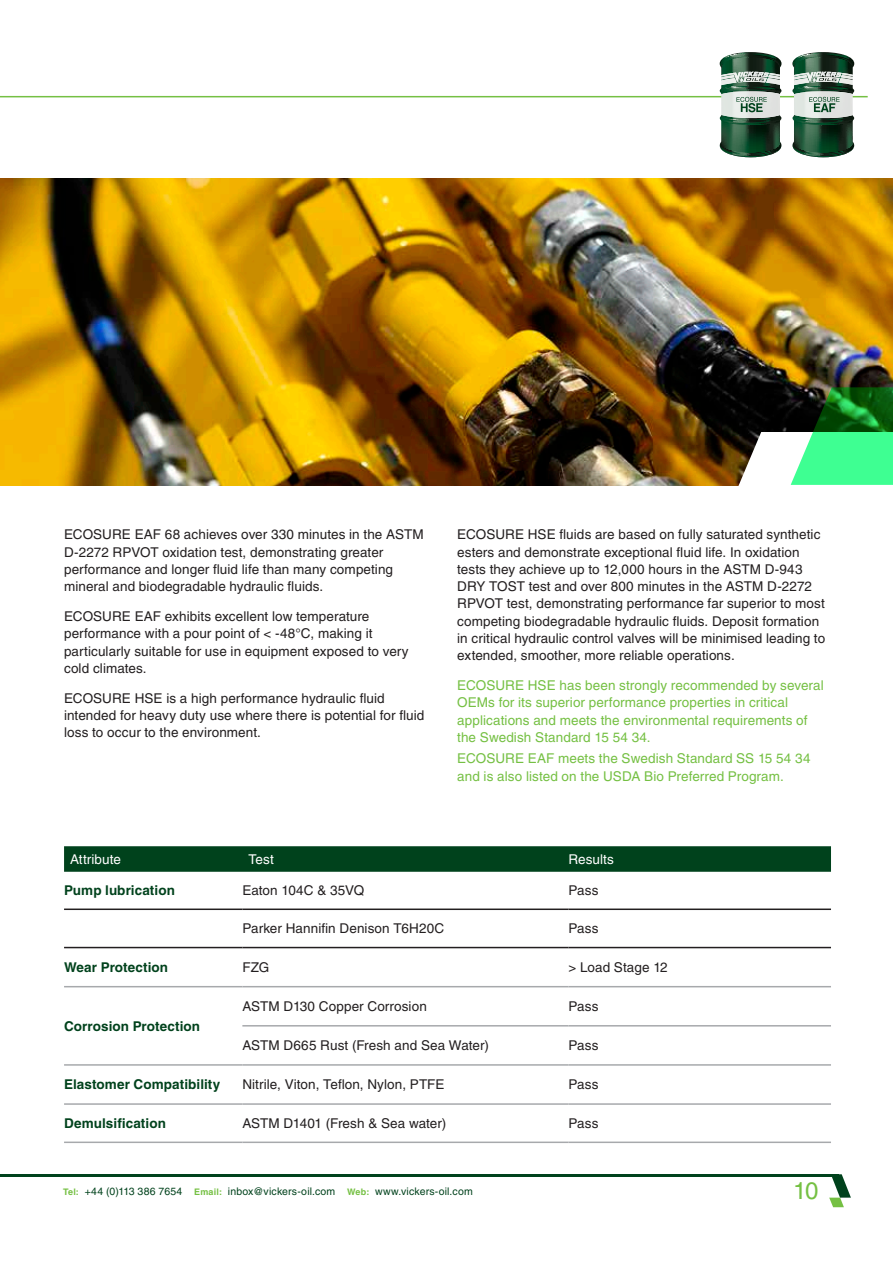
<style>
.page{position:relative;width:893px;height:1263px;background:#fff}
.page>*{position:absolute;margin:0;border:0;box-sizing:border-box;transform-origin:0 0}
.t1{font:24px "Helvetica LT Pro";color:#75c043}
.t2{font:13.5px/17.2px "Helvetica LT Pro";letter-spacing:.005em;color:#231f20}
.t3{font:13.5px/17.2px "Helvetica LT Pro";letter-spacing:.01em;color:#75c043}
.t4{font:700 13.5px "Helvetica LT Pro";letter-spacing:.005em;color:#00421c}
.t5{font:13.5px "Helvetica LT Pro";letter-spacing:.005em;color:#fff}
.t6{font:10.5px "Helvetica LT Pro";letter-spacing:.02em;color:#00421c}
.s1{font-weight:700;font-size:9px;color:#75c043}
</style>
<div class="page">
<img style="left:0;top:179px;width:893px;height:306px">
<svg style="left:720px;top:387px;width:173px;height:99px"></svg>
<svg style="left:64px;top:846px;width:767px;height:26px;background:#044520"></svg>
<hr style="left:64px;top:908px;width:178px;height:2px;background:#231f20">
<hr style="left:242px;top:908px;width:326px;height:2px;background:#231f20">
<hr style="left:568px;top:908px;width:263px;height:2px;background:#231f20">
<hr style="left:64px;top:947px;width:178px;height:1px;background:#231f20">
<hr style="left:242px;top:947px;width:326px;height:1px;background:#231f20">
<hr style="left:568px;top:947px;width:263px;height:1px;background:#231f20">
<hr style="left:64px;top:986px;width:178px;height:1px;background:#a7a9ac">
<hr style="left:242px;top:986px;width:326px;height:1px;background:#a7a9ac">
<hr style="left:568px;top:986px;width:263px;height:1px;background:#a7a9ac">
<hr style="left:242px;top:1025px;width:326px;height:1px;background:#a7a9ac">
<hr style="left:568px;top:1025px;width:263px;height:1px;background:#a7a9ac">
<hr style="left:64px;top:1064px;width:178px;height:2px;background:#a7a9ac">
<hr style="left:242px;top:1064px;width:326px;height:2px;background:#a7a9ac">
<hr style="left:568px;top:1064px;width:263px;height:2px;background:#a7a9ac">
<hr style="left:64px;top:1103px;width:178px;height:2px;background:#a7a9ac">
<hr style="left:242px;top:1103px;width:326px;height:2px;background:#a7a9ac">
<hr style="left:568px;top:1103px;width:263px;height:2px;background:#a7a9ac">
<hr style="left:64px;top:1141px;width:178px;height:2px;background:#a7a9ac">
<hr style="left:242px;top:1141px;width:326px;height:2px;background:#a7a9ac">
<hr style="left:568px;top:1141px;width:263px;height:2px;background:#a7a9ac">
<hr style="left:0;top:96px;width:868px;height:1px;background:#75c043">
<svg style="left:792px;top:136px;width:63px;height:21px"></svg>
<img style="left:794px;top:112px;width:59px;height:6px">
<svg style="left:792px;top:52px;width:62px;height:60px;background:#81978a"></svg>
<svg style="left:720px;top:136px;width:62px;height:21px"></svg>
<img style="left:721px;top:112px;width:59px;height:6px">
<svg style="left:720px;top:52px;width:61px;height:60px;background:#7f9588"></svg>
<hr style="left:0;top:1174px;width:839px;height:3px;background:#00421c">
<svg style="left:829px;top:1174px;width:22px;height:33px"></svg>
<p class="t2" style="left:64px;top:526px;width:361px">ECOSURE EAF 68 achieves over 330 minutes in the ASTM D-2272 RPVOT oxidation test, demonstrating greater performance and longer fluid life than many competing mineral and biodegradable hydraulic fluids.</p>
<p class="t2" style="left:64px;top:608px;width:346px">ECOSURE EAF exhibits excellent low temperature performance with a pour point of &lt; -48°C, making it particularly suitable for use in equipment exposed to very cold climates.</p>
<p class="t2" style="left:64px;top:689px;width:362px">ECOSURE HSE is a high performance hydraulic fluid intended for heavy duty use where there is potential for fluid loss to occur to the environment.</p>
<p class="t2" style="left:457px;top:526px;width:369px">ECOSURE HSE fluids are based on fully saturated synthetic esters and demonstrate exceptional fluid life. In oxidation tests they achieve up to 12,000 hours in the ASTM D-943<br>DRY TOST test and over 800 minutes in the ASTM D-2272<br>RPVOT test, demonstrating performance far superior to most competing biodegradable hydraulic fluids. Deposit formation in critical hydraulic control valves will be minimised leading to extended, smoother, more reliable operations.</p>
<p class="t3" style="left:457px;top:677px;width:368px">ECOSURE HSE has been strongly recommended by several OEMs for its superior performance properties in critical applications and meets the environmental requirements of the Swedish Standard 15 54 34.</p>
<p class="t3" style="left:457px;top:750px;width:355px">ECOSURE EAF meets the Swedish Standard SS 15 54 34 and is also listed on the USDA Bio Preferred Program.</p>
<p class="t5" style="left:70px;top:851px;width:52px">Attribute</p>
<p class="t5" style="left:248px;top:851px;width:27px">Test</p>
<p class="t5" style="left:568px;top:851px;width:47px">Results</p>
<p class="t4" style="left:64px;top:882px;width:112px">Pump lubrication</p>
<p class="t2" style="left:242px;top:881px;width:124px">Eaton 104C &amp; 35VQ</p>
<p class="t2" style="left:568px;top:881px;width:32px">Pass</p>
<p class="t2" style="left:242px;top:920px;width:203px">Parker Hannifin Denison T6H20C</p>
<p class="t2" style="left:568px;top:920px;width:32px">Pass</p>
<p class="t4" style="left:64px;top:959px;width:106px">Wear Protection</p>
<p class="t2" style="left:242px;top:958px;width:28px">FZG</p>
<p class="t2" style="left:568px;top:958px;width:101px">&gt; Load Stage 12</p>
<p class="t4" style="left:64px;top:1018px;width:138px">Corrosion Protection</p>
<p class="t2" style="left:242px;top:998px;width:186px">ASTM D130 Copper Corrosion</p>
<p class="t2" style="left:568px;top:998px;width:32px">Pass</p>
<p class="t2" style="left:242px;top:1037px;width:248px">ASTM D665 Rust (Fresh and Sea Water)</p>
<p class="t2" style="left:568px;top:1037px;width:32px">Pass</p>
<p class="t4" style="left:64px;top:1076px;width:158px">Elastomer Compatibility</p>
<p class="t2" style="left:242px;top:1076px;width:204px">Nitrile, Viton, Teflon, Nylon, PTFE</p>
<p class="t2" style="left:568px;top:1076px;width:32px">Pass</p>
<p class="t4" style="left:64px;top:1115px;width:103px">Demulsification</p>
<p class="t2" style="left:242px;top:1115px;width:205px">ASTM D1401 (Fresh &amp; Sea water)</p>
<p class="t2" style="left:568px;top:1115px;width:32px">Pass</p>
<p class="t6" style="left:63px;top:1185px;width:411px"><span class="s1">Tel:</span> +44 (0)113 386 7654 <span class="s1">Email:</span> inbox@vickers-oil.com <span class="s1">Web:</span> www.vickers-oil.com</p>
<h1 class="t1" style="left:793px;top:1177px;width:27px">10</h1>
</div>
